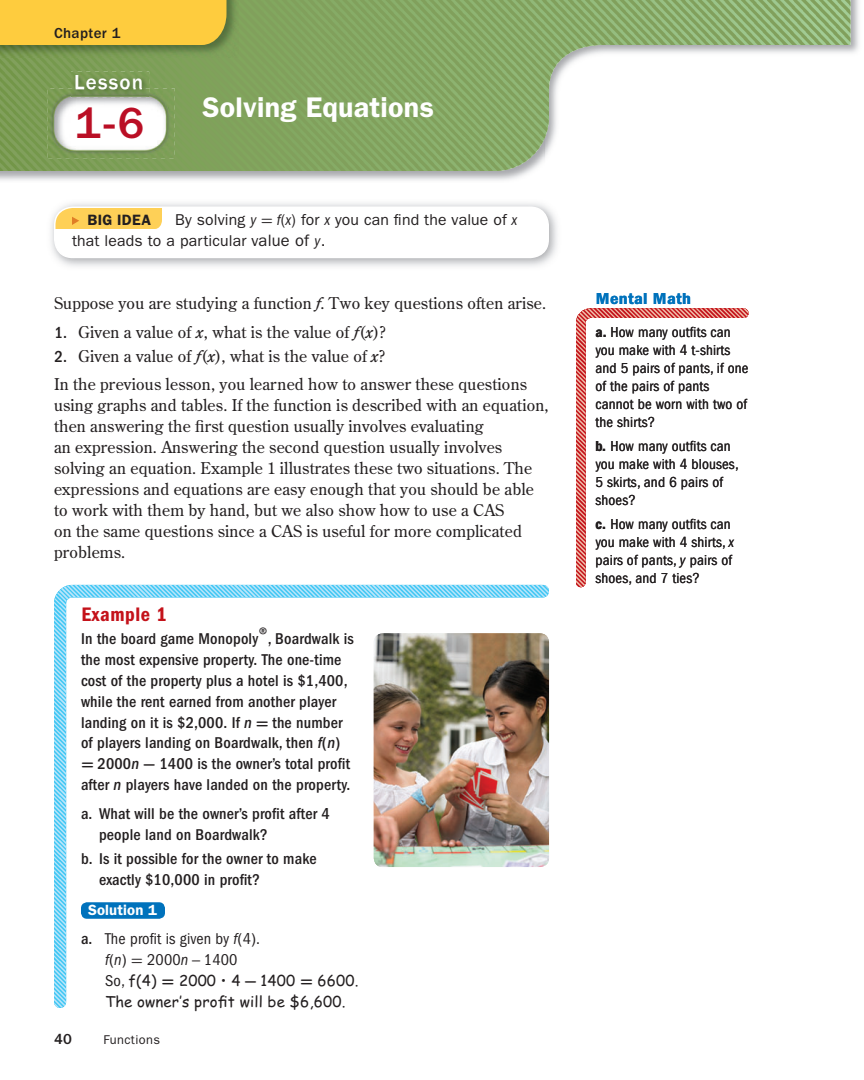
<style>
.page{position:relative;width:864px;height:1080px;background:#fff}
.page>*{position:absolute;margin:0;border:0;box-sizing:border-box;transform-origin:0 0}
.t1{font:500 45px "ITC Franklin Gothic Std";color:#ba0f25}
.t2{font:600 28.5px "ITC Franklin Gothic Std";letter-spacing:.01em;color:#fff}
.t3{font:500 21px "ITC Franklin Gothic Std";letter-spacing:.06em;color:#fff}
.t4{font:20.25px "ITC Franklin Gothic Std Dm Cd";letter-spacing:.03em;color:#c4121a}
.t5{font:16.5px "ITC Franklin Gothic Std Dm Cd";letter-spacing:.02em;color:#0072bc;scale:1.12 1}
.t6{font:16.2px/21px "Century Old Style Std";letter-spacing:.01em;color:#231f20}
.t7{font:500 condensed 16.2px/21px "ITC Franklin Gothic Std";letter-spacing:.01em;color:#231f20}
.t8{font:condensed 16.2px/21px "ITC Franklin Gothic Std";letter-spacing:.01em;color:#231f20;text-align:center}
.t9{font:15.75px/21px "ITC Franklin Gothic Std";letter-spacing:.01em;color:#231f20}
.t10{font:condensed 15px/18px "ITC Franklin Gothic Std";letter-spacing:.01em;color:#231f20}
.t11{font:15px/21px "Comic Sans MS";letter-spacing:.01em;color:#231f20}
.t12{font:500 15px "ITC Franklin Gothic Std";letter-spacing:.025em;color:#231f20}
.t13{font:600 15px "ITC Franklin Gothic Std";letter-spacing:.02em;color:#231f20}
.t14{font:600 14.85px "ITC Franklin Gothic Std";letter-spacing:.01em;color:#fff}
.t15{font:12.75px "ITC Franklin Gothic Std";letter-spacing:.03em;color:#231f20}
.s1{font-style:italic;font-stretch:condensed}
.s2{font-family:"Uni Math";font-size:16.2px}
.s3{font-size:16.5px}
.s4{font-style:italic}
.s5{font-family:"ITC Franklin Gothic Std";font-weight:500;font-stretch:condensed;font-size:16.5px}
.s6{font-family:"Uni Math";font-weight:700;font-stretch:normal}
.s7{font-weight:500}
.s8{font-family:"Uni Math";font-stretch:normal}
.s9{font-family:"ITC Franklin Gothic Std";font-stretch:condensed;font-size:16.2px}
.s10{font-family:"Uni Math";font-weight:700;font-size:16.2px}
.s11{font-family:"ITC Franklin Gothic Std Dm Cd";font-stretch:normal}
</style>
<div class="page">
<img style="left:850px;top:5px;width:9px;height:48px">
<img style="left:0;top:0;width:850px;height:171px">
<img style="left:71px;top:72px;width:78px;height:17px">
<img style="left:76px;top:75px;width:66px;height:14px">
<img style="left:0;top:0;width:239px;height:57px">
<img style="left:47px;top:89px;width:128px;height:69px">
<div style="left:54px;top:207px;width:495px;height:51px;border:2px solid #fff;border-radius:18px"></div>
<svg style="left:55px;top:207px;width:107px;height:22px;background:#fdd263"></svg>
<svg style="left:576px;top:308px;width:172px;height:279px"></svg>
<svg style="left:54px;top:585px;width:495px;height:423px"></svg>
<img style="left:374px;top:633px;width:175px;height:234px;border-radius:9px">
<div style="left:0;top:0;width:226px;height:45px;background:#fecc3e"></div>
<p class="t12" style="left:54px;top:27px;width:68px">Chapter 1</p>
<p class="t3" style="left:74px;top:75px;width:71px">Lesson</p>
<p class="t1" style="left:75px;top:107px;width:71px">1-6</p>
<p class="t2" style="left:202px;top:97px;width:233px">Solving Equations</p>
<p class="t9" style="left:72px;top:210px;width:447px;text-indent:103px">By solving <span class="s1">y</span> <span class="s2">=</span> <span class="s1">f</span>(<span class="s1">x</span>) for <span class="s1">x</span> you can find the value of <span class="s1">x </span>that leads to a particular v<span class="s3">alue of</span> <span class="s1">y</span>.</p>
<p class="t13" style="left:87px;top:215px;width:65px">BIG IDEA</p>
<p class="t6" style="left:54px;top:294px;width:494px">Suppose you are studying a function <span class="s4">f</span>. Two key questions often arise.</p>
<p class="t6" style="left:54px;top:322px;width:333px"><span class="s5">1.</span> Given a value of <span class="s4">x</span>, what is the value of <span class="s4">f</span>(<span class="s4">x</span>)?</p>
<p class="t6" style="left:54px;top:342px;width:475px;line-height:28.5px"><span class="s5">2.</span> Given a value of <span class="s4">f</span>(<span class="s4">x</span>), what is the value of <span class="s4">x</span>?<br>In the previous lesson, you learned how to answer these questions</p>
<p class="t6" style="left:54px;top:396px;width:496px">using graphs and tables. If the function is described with an equation, then answering the first question usually involves evaluating<br>an expression. Answering the second question usually involves solving an equation. Example 1 illustrates these two situations. The expressions and equations are easy enough that you should be able to work with them by hand, but we also show how to use a CAS<br>on the same questions since a CAS is useful for more complicated problems.</p>
<p class="t4" style="left:82px;top:607px;width:87px">Example 1</p>
<p class="t7" style="left:81px;top:629px;width:274px">In the board game Monopoly<sup>®</sup>, Boardwalk is the most expensive property. The one-time cost of the property plus a hotel is $1,400, while the rent earned from another player landing on it is $2,000. If <span class="s4">n</span> <span class="s6">=</span> the number of players landing on Boardwalk, then <span class="s4">f</span>(<span class="s4">n</span>) <span class="s6">=</span> 2000<span class="s4">n</span> <span class="s6">-</span> 1400 is the owner’s total profit after <span class="s4">n</span> players have landed on the property.</p>
<p class="t7" style="left:99px;top:804px;width:232px;text-indent:-18px">a. What will be the owner’s profit after 4 people land on Boardwalk?</p>
<p class="t7" style="left:99px;top:849px;width:219px;text-indent:-18px">b. Is it possible for the owner to make exactly $10,000 in profit?</p>
<p class="t14" style="left:88px;top:905px;width:71px">Solution 1</p>
<p class="t8" style="left:81px;top:929px;width:181px"><span class="s7">a.</span> The profit is given by <span class="s4">f</span>(4). <span class="s4">f</span>(<span class="s4">n</span>) <span class="s8">=</span> 2000<span class="s4">n</span> <span class="s8">–</span> 1400</p>
<p class="t11" style="left:105px;top:971px;width:255px"><span class="s9">So,</span> f(4) <span class="s10">=</span> 2000 • 4 <span class="s10">-</span> 1400 <span class="s10">=</span> 6600.<br>The owner’s profit will be $6,600.</p>
<p class="t12" style="left:54px;top:1034px;width:20px">40</p>
<p class="t15" style="left:103px;top:1035px;width:58px">Functions</p>
<p class="t5" style="left:596px;top:293px;width:87px">Mental Math</p>
<p class="t10" style="left:596px;top:325px;width:154px"><span class="s11">a.</span> How many outfits can you make with 4 t-shirts and 5 pairs of pants, if one of the pairs of pants cannot be worn with two of the shirts?</p>
<p class="t10" style="left:596px;top:439px;width:145px"><span class="s11">b.</span> How many outfits can you make with 4 blouses,<br>5 skirts, and 6 pairs of shoes?</p>
<p class="t10" style="left:596px;top:517px;width:140px"><span class="s11">c.</span> How many outfits can you make with 4 shirts, <span class="s4">x </span>pairs of pants, <span class="s4">y</span> pairs of shoes, and 7 ties?</p>
</div>
